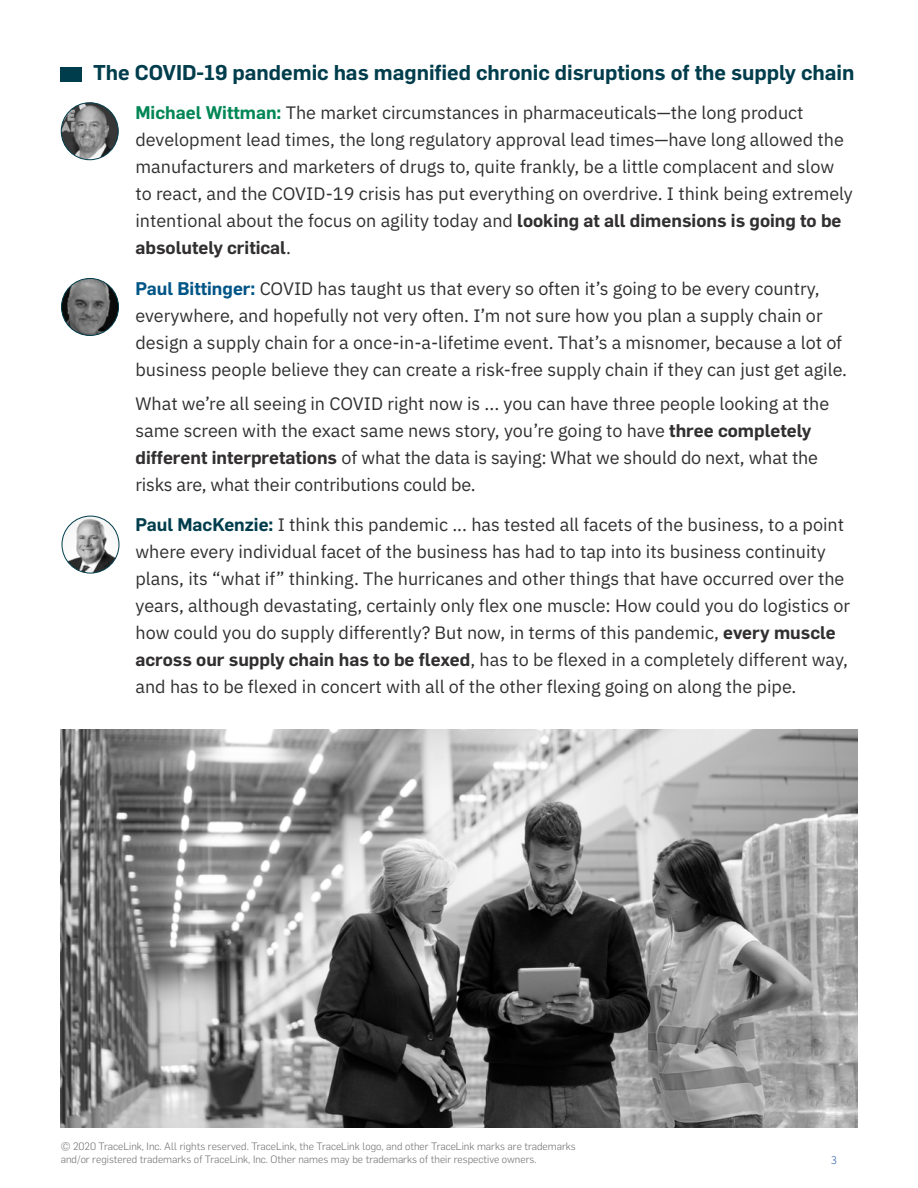
<style>
.page{position:relative;width:918px;height:1188px;background:#fff}
.page>*{position:absolute;margin:0;border:0;box-sizing:border-box;transform-origin:0 0}
.t1{font:600 21px "Flama";color:#003d4c}
.t2{font:18px/27px "IBM Plex Sans";color:#312f30}
.t3{font:600 18px "Flama";color:#312f30}
.t4{font:300 12px "Source Sans Pro";color:#003f9c}
.t5{font:300 10.5px/12.6px "Flama";color:#717171}
.s1{font-family:"Flama";font-weight:600;color:#008755}
.s2{font-family:"Flama";font-weight:600}
.s3{font-family:"IBM Plex Sans";font-weight:400}
.s4{font-family:"Flama";font-weight:600;color:#005587}
.s5{font-family:"Flama";font-weight:600;color:#003d4c}
</style>
<div class="page">
<img style="left:61px;top:729px;width:796px;height:399px">
<img style="left:61px;top:103px;width:57px;height:57px;border-radius:29px">
<div style="left:61px;top:102px;width:58px;height:58px;border:1px solid #003d4c;border-radius:50%"></div>
<img style="left:61px;top:278px;width:58px;height:57px;border-radius:29px">
<div style="left:61px;top:278px;width:58px;height:58px;border:1px solid #003d4c;border-radius:50%"></div>
<img style="left:62px;top:516px;width:57px;height:57px;border-radius:29px">
<div style="left:61px;top:516px;width:58px;height:58px;border:1px solid #003d4c;border-radius:50%"></div>
<div style="left:61px;top:67px;width:21px;height:14px;background:#003d4c"></div>
<p class="t1" style="left:93px;top:57px;width:763px">The COVID-19 pandemic has magnified chronic disruptions of the supply chain</p>
<p class="t2" style="left:135px;top:98px;width:719px"><span class="s1">Michael Wittman:</span> The market circumstances in pharmaceuticals—the long product development lead times, the long regulatory approval lead times—have long allowed the manufacturers and marketers of drugs to, quite frankly, be a little complacent and slow to react, and the COVID‑19 crisis has put everything on overdrive. I think being extremely intentional about the focus on agility today and <span class="s2">looking at all dimensions is going to be</span></p>
<p class="t3" style="left:135px;top:235px;width:157px">absolutely critical<span class="s3">.</span></p>
<p class="t2" style="left:135px;top:273px;width:713px"><span class="s4">Paul Bittinger:</span> COVID has taught us that every so often it’s going to be every country, everywhere, and hopefully not very often. I’m not sure how you plan a supply chain or design a supply chain for a once‑in‑a‑lifetime event. That’s a misnomer, because a lot of business people believe they can create a risk‑free supply chain if they can just get agile.</p>
<p class="t2" style="left:135px;top:388px;width:695px">What we’re all seeing in COVID right now is ... you can have three people looking at the same screen with the exact same news story, you’re going to have <span class="s2">three completely different interpretations</span> of what the data is saying: What we should do next, what the risks are, what their contributions could be.</p>
<p class="t2" style="left:135px;top:510px;width:716px"><span class="s5">Paul MacKenzie:</span> I think this pandemic ... has tested all facets of the business, to a point where every individual facet of the business has had to tap into its business continuity plans, its “what if” thinking. The hurricanes and other things that have occurred over the years, although devastating, certainly only flex one muscle: How could you do logistics or how could you do supply differently? But now, in terms of this pandemic, <span class="s2">every muscle across our supply chain has to be flexed</span>, has to be flexed in a completely different way, and has to be flexed in concert with all of the other flexing going on along the pipe.</p>
<p class="t5" style="left:61px;top:1139px;width:517px">© 2020 TraceLink, Inc. All rights reserved. TraceLink, the TraceLink logo, and other TraceLink marks are trademarks and/or registered trademarks of TraceLink, Inc. Other names may be trademarks of their respective owners.</p>
<p class="t4" style="left:831px;top:1153px;width:7px">3</p>
</div>
